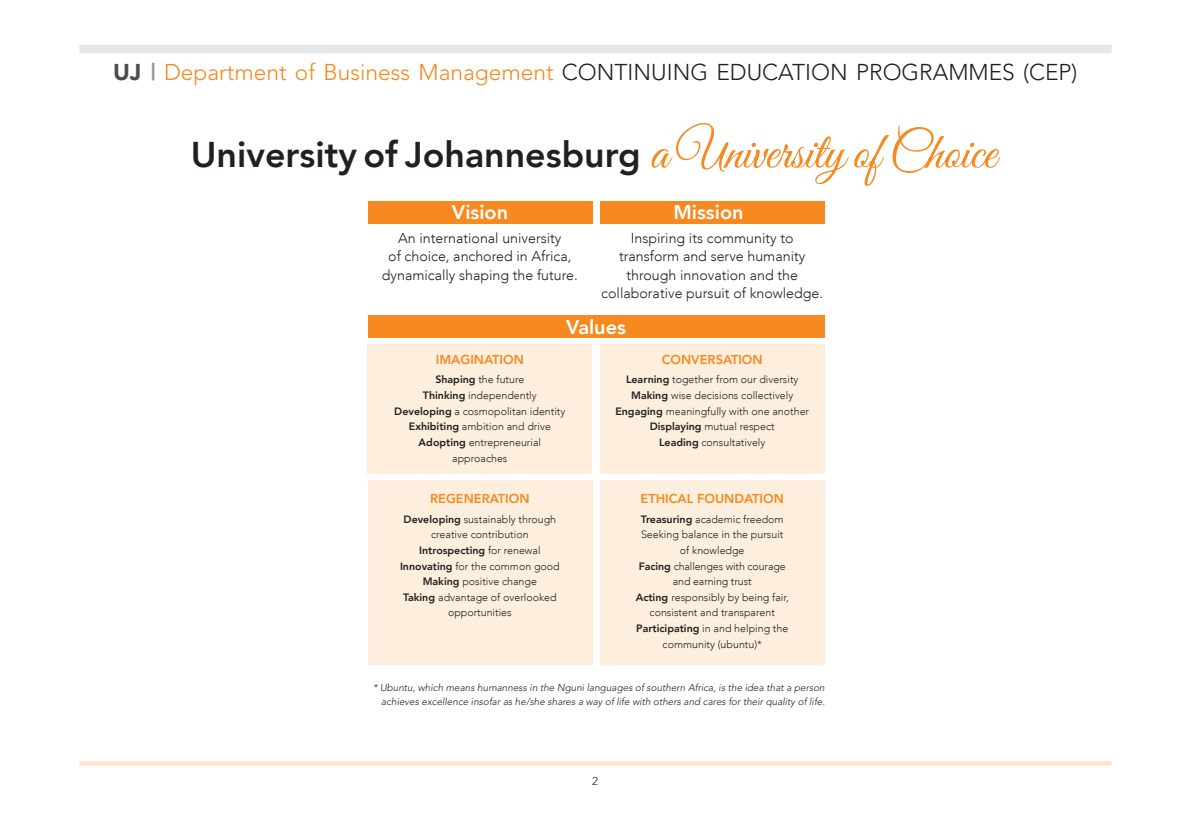
<style>
.page{position:relative;width:1191px;height:840px;background:#fff}
.page>*{position:absolute;margin:0;border:0;box-sizing:border-box;transform-origin:0 0}
.t1{font:800 35.8px "Avenir LT";color:#231f20}
.t2{font:300 22.8px "Avenir";color:#231f20}
.t3{font:800 20px "Avenir LT";color:#fff}
.t4{font:300 14.2px/18.4px "Avenir LT";color:#231f20;text-align:center}
.t5{font:800 12.8px "Avenir";color:#f6891f}
.t6{font:300 11.4px "Avenir";color:#231f20}
.t7{font:300 10.6px/15.6px "Avenir LT";color:#231f20;text-align:center}
.t8{font:italic 300 10px/14px "Avenir";color:#231f20;text-align:right}
.s1{font-weight:900;color:#4b4c4d}
.s2{font-weight:800;color:#939598}
.s3{color:#f6891f}
.s4{font-weight:800}
</style>
<div class="page">
<div style="left:79px;top:45px;width:1032px;height:8px;background:#e6e7e9"></div>
<div style="left:79px;top:760px;width:1032px;height:5px;background:#fee3c9"></div>
<div style="left:368px;top:315px;width:456px;height:22px;background:#f6891f"></div>
<div style="left:368px;top:201px;width:224px;height:22px;background:#f6891f"></div>
<div style="left:368px;top:343px;width:224px;height:130px;background:#feeedd"></div>
<div style="left:368px;top:480px;width:224px;height:184px;background:#feeedd"></div>
<div style="left:600px;top:343px;width:224px;height:130px;background:#feeedd"></div>
<div style="left:600px;top:480px;width:224px;height:184px;background:#feeedd"></div>
<div style="left:600px;top:201px;width:224px;height:22px;background:#f6891f"></div>
<svg style="left:651px;top:123px;width:349px;height:63px"></svg>
<h2 class="t2" style="left:113px;top:58px;width:966px"><span class="s1">UJ</span> <span class="s2">|</span> <span class="s3">Department of Business Management</span> CONTINUING EDUCATION PROGRAMMES (CEP)</h2>
<h1 class="t1" style="left:191px;top:133px;width:451px">University of Johannesburg</h1>
<h3 class="t3" style="left:452px;top:200px;width:58px">Vision</h3>
<h3 class="t3" style="left:673px;top:200px;width:72px">Mission</h3>
<h3 class="t4" style="left:382px;top:228px;width:197px">An international university<br>of choice, anchored in Africa, dynamically shaping the future.</h3>
<h3 class="t4" style="left:601px;top:228px;width:223px">Inspiring its community to transform and serve humanity through innovation and the collaborative pursuit of knowledge.</h3>
<h3 class="t3" style="left:566px;top:314px;width:61px">Values</h3>
<p class="t5" style="left:436px;top:351px;width:90px">IMAGINATION</p>
<p class="t7" style="left:394px;top:371px;width:173px"><span class="s4">Shaping</span> the future<br><span class="s4">Thinking</span> independently<br><span class="s4">Developing</span> a cosmopolitan identity<br><span class="s4">Exhibiting</span> ambition and drive<br><span class="s4">Adopting</span> entrepreneurial approaches</p>
<p class="t5" style="left:661px;top:351px;width:103px">CONVERSATION</p>
<p class="t7" style="left:615px;top:371px;width:195px"><span class="s4">Learning</span> together from our diversity <span class="s4">Making</span> wise decisions collectively <span class="s4">Engaging</span> meaningfully with one another <span class="s4">Displaying</span> mutual respect<br><span class="s4">Leading</span> consultatively</p>
<p class="t5" style="left:640px;top:490px;width:145px">ETHICAL FOUNDATION</p>
<p class="t7" style="left:635px;top:511px;width:155px"><span class="s4">Treasuring</span> academic freedom<br>Seeking balance in the pursuit of knowledge<br><span class="s4">Facing</span> challenges with courage and earning trust<br><span class="s4">Acting</span> responsibly by being fair, consistent and transparent<br><span class="s4">Participating</span> in and helping the community (ubuntu)*</p>
<p class="t8" style="left:373px;top:679px;width:453px">* Ubuntu, which means humanness in the Nguni languages of southern Africa, is the idea that a person achieves excellence insofar as he/she shares a way of life with others and cares for their quality of life.</p>
<p class="t5" style="left:430px;top:490px;width:101px">REGENERATION</p>
<p class="t7" style="left:400px;top:511px;width:161px"><span class="s4">Developing</span> sustainably through creative contribution<br><span class="s4">Introspecting</span> for renewal<br><span class="s4">Innovating</span> for the common good<br><span class="s4">Making</span> positive change<br><span class="s4">Taking</span> advantage of overlooked opportunities</p>
<p class="t6" style="left:592px;top:773px;width:7px">2</p>
</div>
